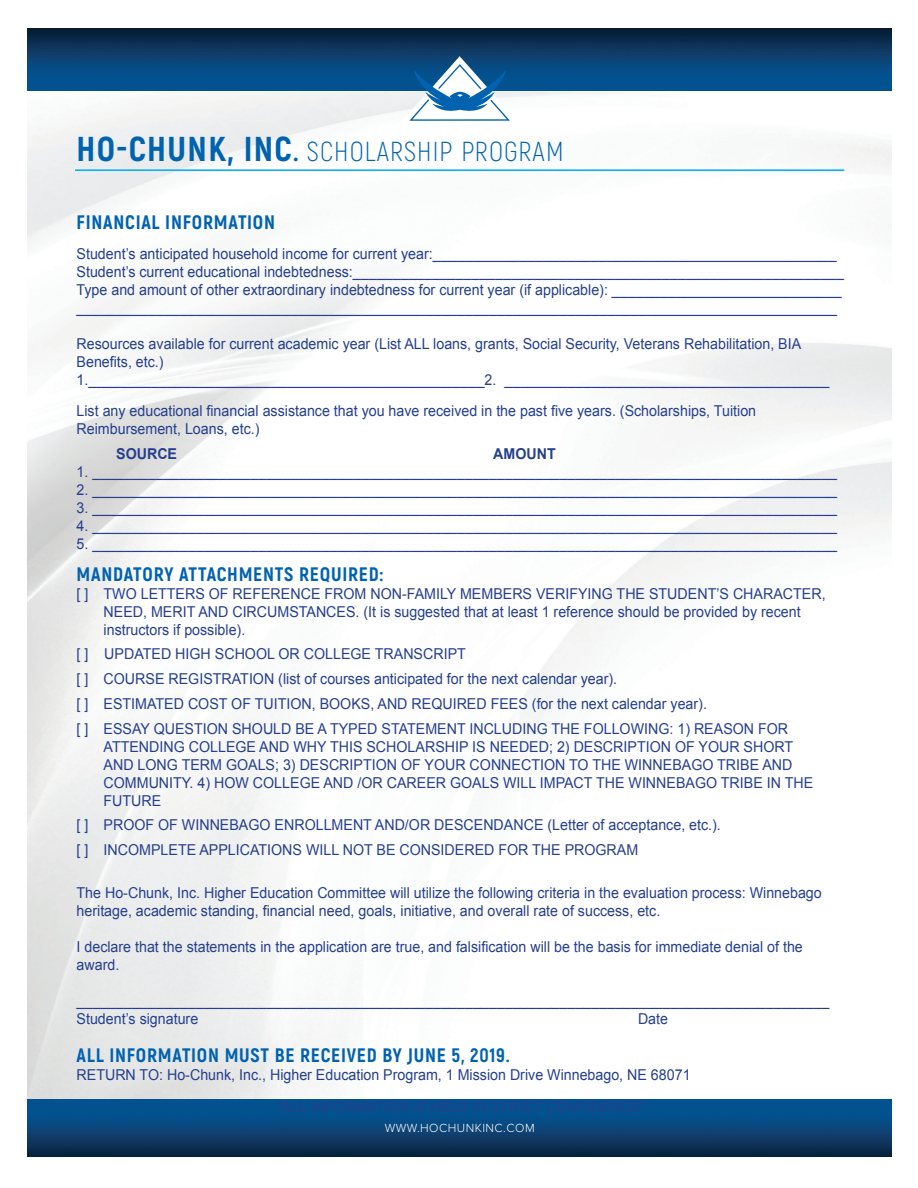
<style>
.page{position:relative;width:918px;height:1188px;background:#fff}
.page>*{position:absolute;margin:0;border:0;box-sizing:border-box;transform-origin:0 0}
.t1{font:300 27.45px "Akrobat";letter-spacing:.04em;color:#0162b0}
.t2{font:800 19.5px "Akrobat";letter-spacing:.04em;color:#0162b0}
.t3{font:15px/18px "Arial";color:#253f8e;scale:.95 1}
.t4{font:italic 15px "Arial";color:#253f8e;scale:.95 1}
.t5{font:700 15px "Arial";color:#253f8e;scale:.95 1}
.t6{font:300 12.15px "Proxima Nova";letter-spacing:.04em;color:#fff}
.s1{font-weight:800;font-size:34.5px}
.s2{font-weight:800}
</style>
<div class="page">
<img style="left:28px;top:91px;width:864px;height:1009px">
<img style="left:28px;top:28px;width:864px;height:63px">
<svg style="left:28px;top:1100px;width:864px;height:57px;background:#084172"></svg>
<svg style="left:398px;top:56px;width:123px;height:70px"></svg>
<hr style="left:75px;top:169px;width:769px;height:2px;background:#00aeef">
<h1 class="t1" style="left:77px;top:135px;width:488px"><span class="s1">HO-CHUNK, INC</span><span class="s2">.</span> SCHOLARSHIP PROGRAM</h1>
<h2 class="t2" style="left:77px;top:210px;width:200px">FINANCIAL INFORMATION</h2>
<p class="t3" style="left:77px;top:245px;width:809px">Student’s anticipated household income for current year:___________________________________________________ Student’s current educational indebtedness:______________________________________________________________ Type and amount of other extraordinary indebtedness for current year (if applicable): _____________________________ ________________________________________________________________________________________________</p>
<p class="t3" style="left:77px;top:335px;width:794px">Resources available for current academic year (List ALL loans, grants, Social Security, Veterans Rehabilitation, BIA<br>Benefits, etc.)<br>1.__________________________________________________2. _________________________________________</p>
<p class="t3" style="left:77px;top:402px;width:717px">List any educational financial assistance that you have received in the past five years. (Scholarships, Tuition<br>Reimbursement, Loans, etc.)</p>
<p class="t5" style="left:116px;top:444px;width:66px">SOURCE</p>
<p class="t5" style="left:493px;top:444px;width:67px">AMOUNT</p>
<p class="t3" style="left:77px;top:463px;width:802px">1. ______________________________________________________________________________________________</p>
<p class="t3" style="left:77px;top:481px;width:802px">2. ______________________________________________________________________________________________</p>
<p class="t3" style="left:77px;top:499px;width:802px">3. ______________________________________________________________________________________________</p>
<p class="t3" style="left:77px;top:517px;width:802px">4. ______________________________________________________________________________________________</p>
<p class="t3" style="left:77px;top:535px;width:802px">5. ______________________________________________________________________________________________</p>
<h2 class="t2" style="left:77px;top:562px;width:308px">MANDATORY ATTACHMENTS REQUIRED:</h2>
<p class="t3" style="left:104px;top:585px;width:762px;text-indent:-27px">[ ] TWO LETTERS OF REFERENCE FROM NON-FAMILY MEMBERS VERIFYING THE STUDENT’S CHARACTER,<br>NEED, MERIT AND CIRCUMSTANCES. (It is suggested that at least 1 reference should be provided by recent instructors if possible).</p>
<p class="t3" style="left:77px;top:642px;width:751px;line-height:24.8px">[ ] UPDATED HIGH SCHOOL OR COLLEGE TRANSCRIPT<br>[ ] COURSE REGISTRATION (list of courses anticipated for the next calendar year).<br>[ ] ESTIMATED COST OF TUITION, BOOKS, AND REQUIRED FEES (for the next calendar year).<br>[ ] ESSAY QUESTION SHOULD BE A TYPED STATEMENT INCLUDING THE FOLLOWING: 1) REASON FOR</p>
<p class="t3" style="left:104px;top:738px;width:749px">ATTENDING COLLEGE AND WHY THIS SCHOLARSHIP IS NEEDED; 2) DESCRIPTION OF YOUR SHORT AND LONG TERM GOALS; 3) DESCRIPTION OF YOUR CONNECTION TO THE WINNEBAGO TRIBE AND COMMUNITY. 4) HOW COLLEGE AND /OR CAREER GOALS WILL IMPACT THE WINNEBAGO TRIBE IN THE FUTURE</p>
<p class="t3" style="left:77px;top:813px;width:680px;line-height:24.8px">[ ] PROOF OF WINNEBAGO ENROLLMENT AND/OR DESCENDANCE (Letter of acceptance, etc.). [ ] INCOMPLETE APPLICATIONS WILL NOT BE CONSIDERED FOR THE PROGRAM</p>
<p class="t3" style="left:77px;top:884px;width:786px">The Ho-Chunk, Inc. Higher Education Committee will utilize the following criteria in the evaluation process: Winnebago heritage, academic standing, financial need, goals, initiative, and overall rate of success, etc.</p>
<p class="t3" style="left:77px;top:938px;width:766px">I declare that the statements in the application are true, and falsification will be the basis for immediate denial of the award.</p>
<p class="t3" style="left:77px;top:992px;width:794px">_______________________________________________________________________________________________<br>Student’s signature</p>
<p class="t3" style="left:638px;top:1010px;width:33px">Date</p>
<h2 class="t2" style="left:77px;top:1043px;width:435px">ALL INFORMATION MUST BE RECEIVED BY JUNE 5, 2019.</h2>
<p class="t3" style="left:77px;top:1066px;width:648px">RETURN TO: Ho-Chunk, Inc., Higher Education Program, 1 Mission Drive Winnebago, NE 68071</p>
<p class="t4" style="left:275px;top:1097px;width:391px">*ALL INFORMATION IS HELD IN STRICT CONFIDENCE*</p>
<p class="t6" style="left:385px;top:1119px;width:151px">WWW.HOCHUNKINC.COM</p>
</div>
